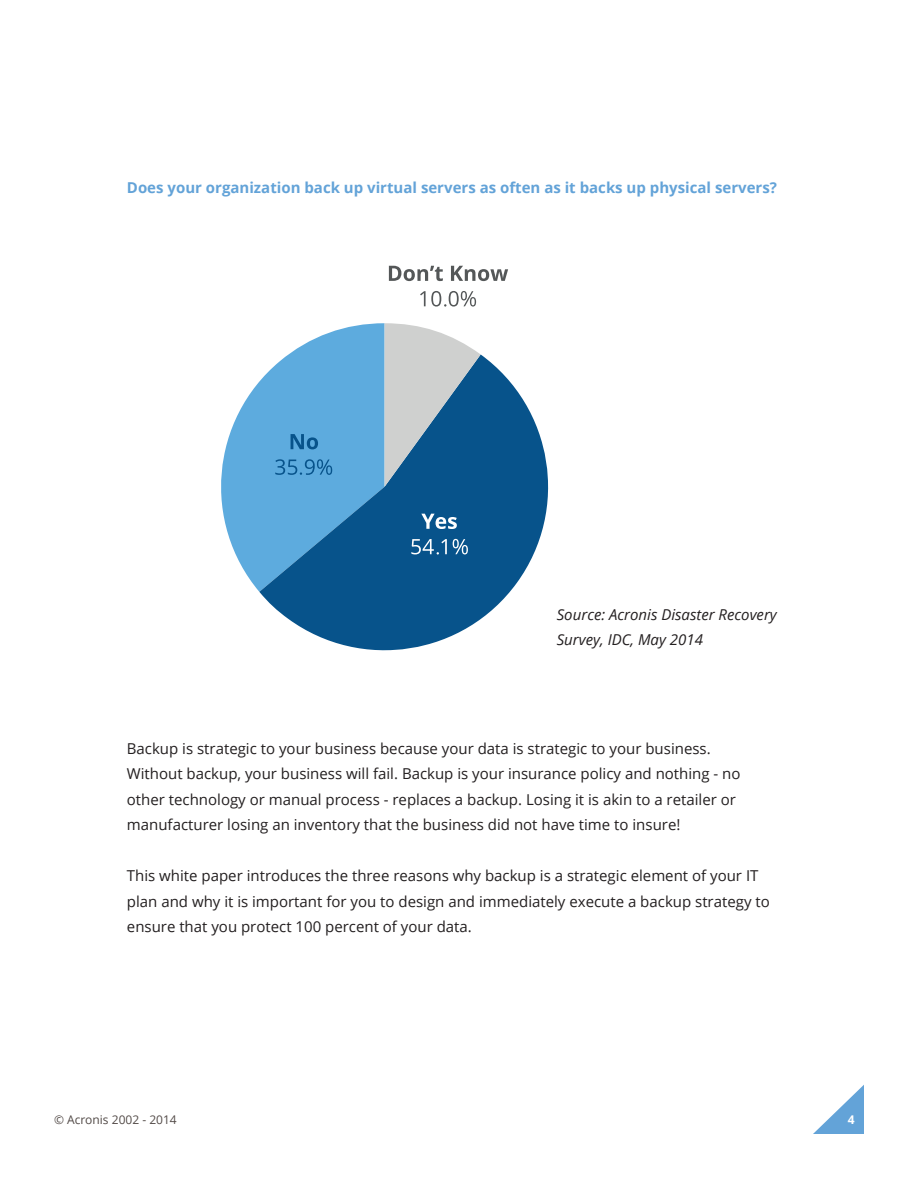
<style>
.page{position:relative;width:918px;height:1188px;background:#fff}
.page>*{position:absolute;margin:0;border:0;box-sizing:border-box;transform-origin:0 0}
.t1{font:15px/25.5px "Open Sans";color:#231f20}
.t2{font:700 15px "Open Sans";color:#63a3d8}
.t3{font:italic 15px/25.5px "Open Sans";color:#231f20}
.t4{font:12px "Open Sans";color:#524a47}
.t5{font:700 12px "Open Sans";color:#fff}
</style>
<div class="page">
<svg style="left:813px;top:1085px;width:51px;height:49px"></svg>
<svg style="left:221px;top:323px;width:164px;height:269px;fill:#5dabde"></svg>
<svg style="left:259px;top:354px;width:290px;height:297px;fill:#07538b"></svg>
<svg style="left:385px;top:323px;width:96px;height:164px;background:#82a1b6"></svg>
<svg style="left:421px;top:514px;width:36px;height:15px"></svg>
<svg style="left:453px;top:539px;width:15px;height:15px"></svg>
<svg style="left:291px;top:434px;width:27px;height:15px"></svg>
<svg style="left:389px;top:266px;width:54px;height:15px"></svg>
<svg style="left:451px;top:266px;width:57px;height:15px"></svg>
<svg style="left:420px;top:291px;width:56px;height:16px"></svg>
<svg style="left:275px;top:459px;width:57px;height:16px"></svg>
<svg style="left:411px;top:539px;width:36px;height:16px"></svg>
<p class="t2" style="left:127px;top:177px;width:652px">Does your organization back up virtual servers as often as it backs up physical servers?</p>
<p class="t3" style="left:557px;top:601px;width:222px">Source: Acronis Disaster Recovery<br>Survey, IDC, May 2014</p>
<p class="t1" style="left:127px;top:735px;width:615px">Backup is strategic to your business because your data is strategic to your business.<br>Without backup, your business will fail. Backup is your insurance policy and nothing - no other technology or manual process - replaces a backup. Losing it is akin to a retailer or manufacturer losing an inventory that the business did not have time to insure!</p>
<p class="t1" style="left:127px;top:863px;width:644px">This white paper introduces the three reasons why backup is a strategic element of your IT plan and why it is important for you to design and immediately execute a backup strategy to ensure that you protect 100 percent of your data.</p>
<p class="t4" style="left:54px;top:1112px;width:124px">© Acronis 2002 - 2014</p>
<p class="t5" style="left:848px;top:1112px;width:8px">4</p>
</div>
